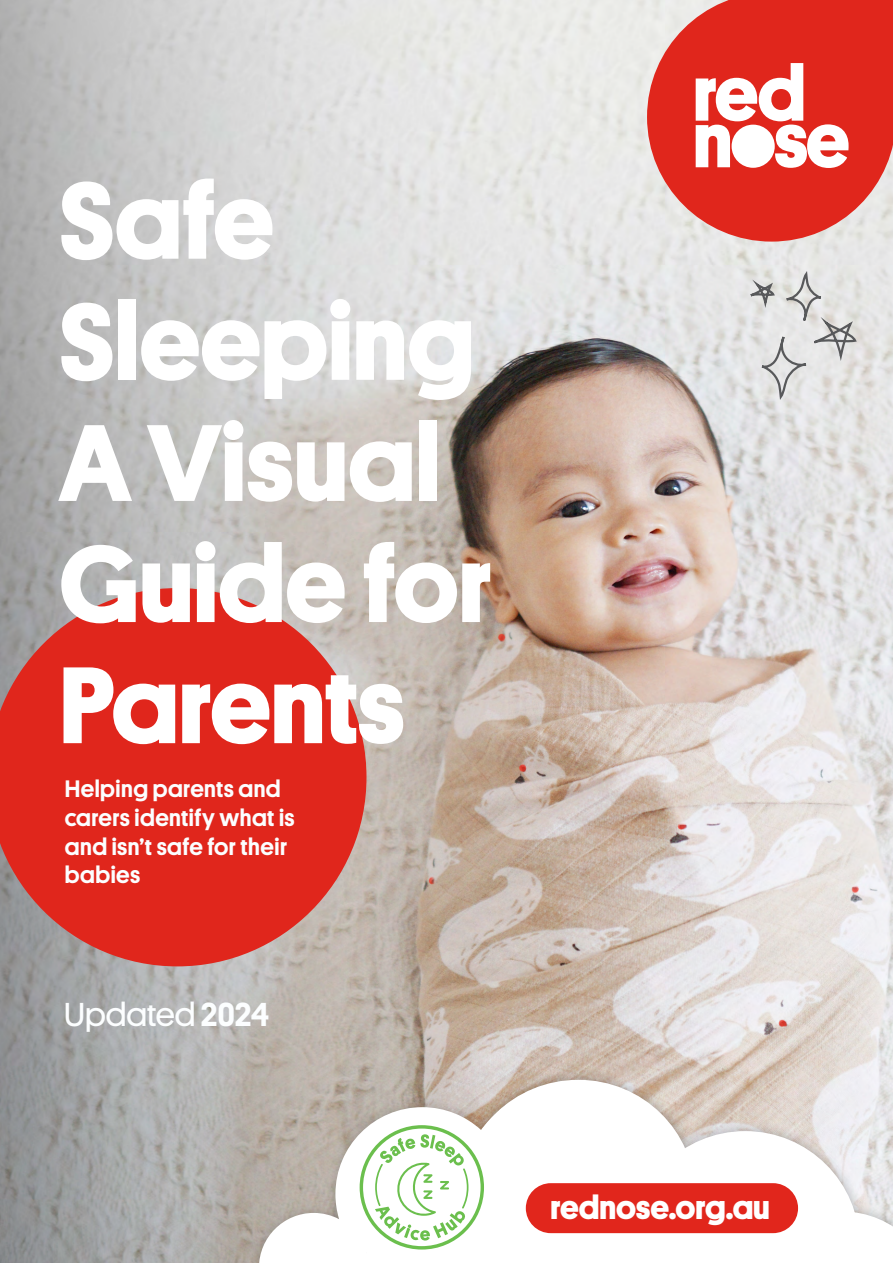
<style>
.page{position:relative;width:893px;height:1263px;background:#fff}
.page>*{position:absolute;margin:0;border:0;box-sizing:border-box;transform-origin:0 0}
.t1{font:700 109.5px/121.1px "Platform";color:#fff}
.t2{font:700 33.6px "Platform";color:#fff}
.t3{font:33.45px "Platform";color:#fcfeff}
.t4{font:500 24px/28.8px "Platform";letter-spacing:.02em;color:#fcfeff}
.s1{font-weight:500}
</style>
<div class="page">
<img style="left:0;top:0;width:893px;height:1263px">
<svg style="left:0;top:588px;width:366px;height:378px;background:#d74038"></svg>
<div style="left:470px;top:1067px;width:423px;height:196px;background:#000;opacity:.29"></div>
<div style="left:247px;top:1095px;width:237px;height:168px;background:#000;opacity:.2"></div>
<svg style="left:259px;top:1080px;width:634px;height:183px"></svg>
<div style="left:526px;top:1183px;width:272px;height:50px;background:#e1261c;border-radius:25px"></div>
<div style="left:468px;top:1247px;width:51px;height:16px;background:#fff"></div>
<svg style="left:647px;top:0;width:246px;height:242px;background:#e14e46"></svg>
<svg style="left:696px;top:63px;width:152px;height:105px"></svg>
<div style="left:732px;top:125px;width:43px;height:43px;background:#fff;border-radius:50%"></div>
<svg style="left:744px;top:269px;width:114px;height:133px;background:#d9d9d8"></svg>
<h1 class="t1" style="left:59px;top:154px;width:434px">Safe<br>Sleeping<br>A Visual<br>Guide for<br>Parents</h1>
<p class="t4" style="left:65px;top:773px;width:231px">Helping parents and carers identify what is and isn’t safe for their babies</p>
<h3 class="t3" style="left:64px;top:991px;width:206px">Updated <span class="s1">2024</span></h3>
<h2 class="t2" style="left:550px;top:1183px;width:221px">rednose.org.au</h2>
</div>
